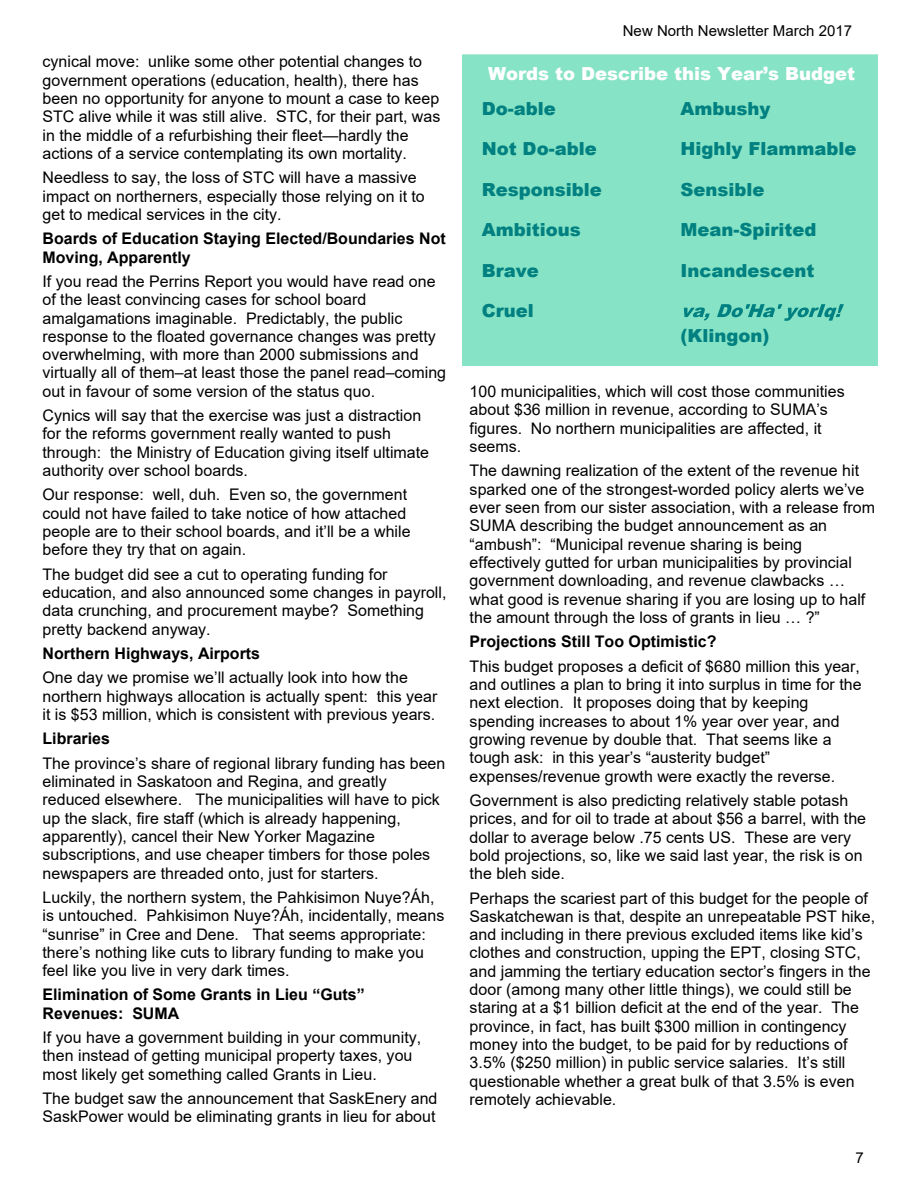
<style>
.page{position:relative;width:918px;height:1188px;background:#fff}
.page>*{position:absolute;margin:0;border:0;box-sizing:border-box;transform-origin:0 0}
.t1{font:900 18px "Arial";color:#008080}
.t2{font:900 18px "Arial";color:#fff}
.t3{font:16.05px/18.3px "Arial";color:#000}
.t4{font:700 16.05px/18.3px "Arial";color:#000}
.t5{font:15px "Arial";color:#000}
</style>
<div class="page">
<div style="left:459px;top:51px;width:422px;height:318px;background:#87e3c5;border:3px solid #fff"></div>
<svg style="left:684px;top:308px;width:26px;height:13px"></svg>
<svg style="left:717px;top:304px;width:127px;height:17px"></svg>
<p class="t3" style="left:43px;top:54px;width:399px">cynical move: unlike some other potential changes to government operations (education, health), there has been no opportunity for anyone to mount a case to keep STC alive while it was still alive. STC, for their part, was in the middle of a refurbishing their fleet—hardly the actions of a service contemplating its own mortality.</p>
<p class="t3" style="left:43px;top:170px;width:384px">Needless to say, the loss of STC will have a massive impact on northerners, especially those relying on it to get to medical services in the city.</p>
<p class="t4" style="left:43px;top:231px;width:405px">Boards of Education Staying Elected/Boundaries Not<br>Moving, Apparently</p>
<p class="t3" style="left:43px;top:274px;width:405px">If you read the Perrins Report you would have read one of the least convincing cases for school board amalgamations imaginable. Predictably, the public response to the floated governance changes was pretty overwhelming, with more than 2000 submissions and virtually all of them–at least those the panel read–coming out in favour of some version of the status quo.</p>
<p class="t3" style="left:43px;top:408px;width:388px">Cynics will say that the exercise was just a distraction for the reforms government really wanted to push through: the Ministry of Education giving itself ultimate authority over school boards.</p>
<p class="t3" style="left:43px;top:487px;width:370px">Our response: well, duh. Even so, the government could not have failed to take notice of how attached people are to their school boards, and it’ll be a while before they try that on again.</p>
<p class="t3" style="left:43px;top:566px;width:405px">The budget did see a cut to operating funding for education, and also announced some changes in payroll, data crunching, and procurement maybe? Something pretty backend anyway.</p>
<p class="t4" style="left:43px;top:646px;width:219px">Northern Highways, Airports</p>
<p class="t3" style="left:43px;top:670px;width:396px">One day we promise we’ll actually look into how the northern highways allocation is actually spent: this year it is $53 million, which is consistent with previous years.</p>
<p class="t4" style="left:43px;top:731px;width:69px">Libraries</p>
<p class="t3" style="left:43px;top:755px;width:404px">The province’s share of regional library funding has been eliminated in Saskatoon and Regina, and greatly reduced elsewhere. The municipalities will have to pick up the slack, fire staff (which is already happening, apparently), cancel their New Yorker Magazine subscriptions, and use cheaper timbers for those poles newspapers are threaded onto, just for starters.</p>
<p class="t3" style="left:43px;top:890px;width:403px">Luckily, the northern system, the Pahkisimon Nuye?Áh, is untouched. Pahkisimon Nuye?Áh, incidentally, means “sunrise” in Cree and Dene. That seems appropriate: there’s nothing like cuts to library funding to make you feel like you live in very dark times.</p>
<p class="t4" style="left:43px;top:987px;width:324px">Elimination of Some Grants in Lieu “Guts”<br>Revenues: SUMA</p>
<p class="t3" style="left:43px;top:1030px;width:380px">If you have a government building in your community, then instead of getting municipal property taxes, you most likely get something called Grants in Lieu.</p>
<p class="t3" style="left:43px;top:1091px;width:396px">The budget saw the announcement that SaskEnery and<br>SaskPower would be eliminating grants in lieu for about</p>
<p class="t5" style="left:623px;top:25px;width:231px">New North Newsletter March 2017</p>
<p class="t2" style="left:488px;top:67px;width:368px">Words to Describe this Year’s Budget</p>
<p class="t1" style="left:482px;top:102px;width:76px">Do-able</p>
<p class="t1" style="left:482px;top:143px;width:116px">Not Do-able</p>
<p class="t1" style="left:482px;top:183px;width:122px">Responsible</p>
<p class="t1" style="left:482px;top:223px;width:100px">Ambitious</p>
<p class="t1" style="left:482px;top:264px;width:58px">Brave</p>
<p class="t1" style="left:482px;top:304px;width:53px">Cruel</p>
<p class="t1" style="left:681px;top:102px;width:92px">Ambushy</p>
<p class="t1" style="left:681px;top:143px;width:177px">Highly Flammable</p>
<p class="t1" style="left:681px;top:183px;width:86px">Sensible</p>
<p class="t1" style="left:681px;top:223px;width:137px">Mean-Spirited</p>
<p class="t1" style="left:681px;top:264px;width:135px">Incandescent</p>
<p class="t1" style="left:681px;top:330px;width:90px">(Klingon)</p>
<p class="t3" style="left:470px;top:384px;width:377px">100 municipalities, which will cost those communities about $36 million in revenue, according to SUMA’s figures. No northern municipalities are affected, it seems.</p>
<p class="t3" style="left:470px;top:463px;width:407px">The dawning realization of the extent of the revenue hit sparked one of the strongest-worded policy alerts we’ve ever seen from our sister association, with a release from SUMA describing the budget announcement as an “ambush”: “Municipal revenue sharing is being effectively gutted for urban municipalities by provincial government downloading, and revenue clawbacks … what good is revenue sharing if you are losing up to half the amount through the loss of grants in lieu … ?”</p>
<p class="t4" style="left:470px;top:634px;width:248px">Projections Still Too Optimistic?</p>
<p class="t3" style="left:470px;top:658px;width:393px">This budget proposes a deficit of $680 million this year, and outlines a plan to bring it into surplus in time for the next election. It proposes doing that by keeping spending increases to about 1% year over year, and growing revenue by double that. That seems like a tough ask: in this year’s “austerity budget” expenses/revenue growth were exactly the reverse.</p>
<p class="t3" style="left:470px;top:793px;width:398px">Government is also predicting relatively stable potash prices, and for oil to trade at about $56 a barrel, with the dollar to average below .75 cents US. These are very bold projections, so, like we said last year, the risk is on the bleh side.</p>
<p class="t3" style="left:470px;top:890px;width:407px">Perhaps the scariest part of this budget for the people of Saskatchewan is that, despite an unrepeatable PST hike, and including in there previous excluded items like kid’s clothes and construction, upping the EPT, closing STC, and jamming the tertiary education sector’s fingers in the door (among many other little things), we could still be staring at a $1 billion deficit at the end of the year. The province, in fact, has built $300 million in contingency money into the budget, to be paid for by reductions of 3.5% ($250 million) in public service salaries. It’s still questionable whether a great bulk of that 3.5% is even remotely achievable.</p>
<p class="t5" style="left:856px;top:1152px;width:10px">7</p>
</div>
